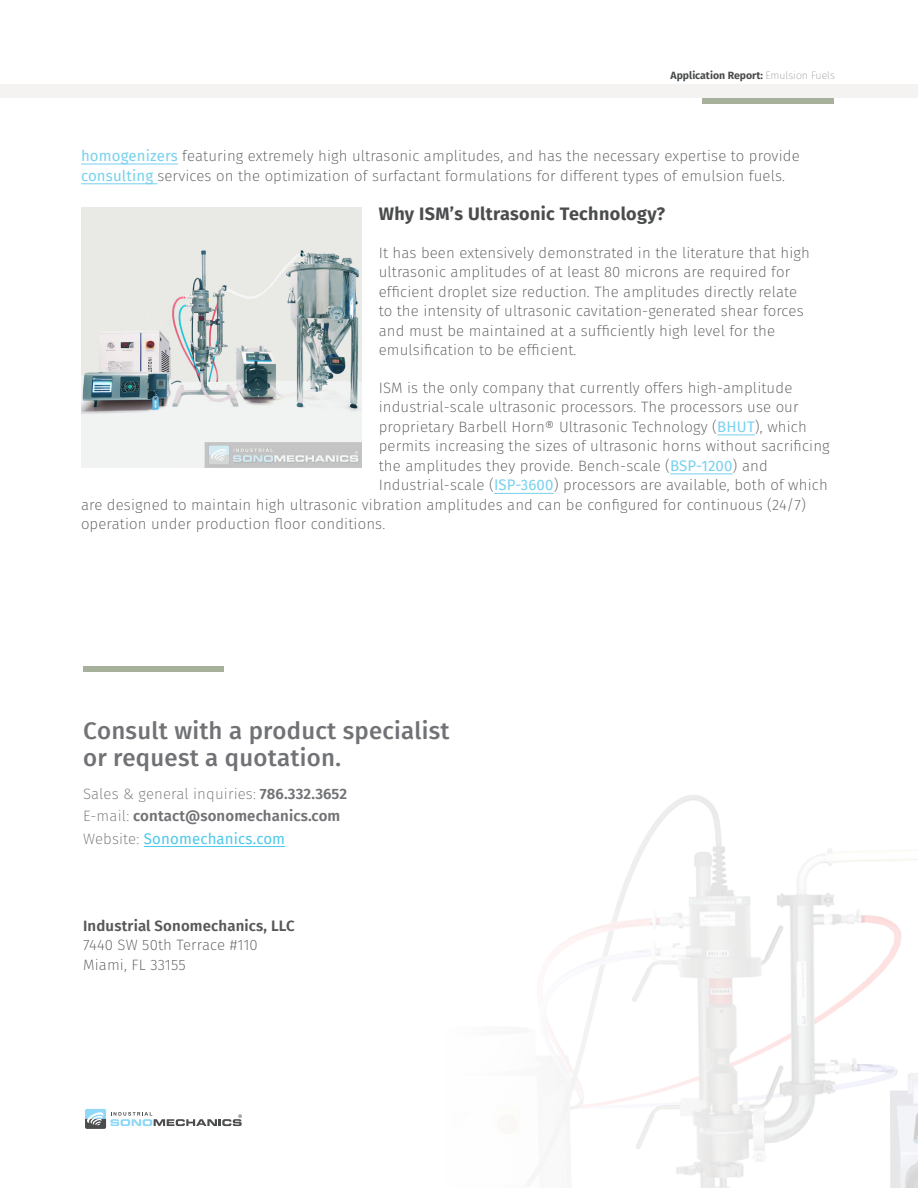
<style>
.page{position:relative;width:918px;height:1188px;background:#fff}
.page>*{position:absolute;margin:0;border:0;box-sizing:border-box;transform-origin:0 0}
.Body{font:500 24px/27px "Fira Sans";letter-spacing:.01em;color:#717275}
.t1{font:700 18px "Fira Sans";letter-spacing:.02em;color:#4b4c4d}
.Body-2{font:200 15px/19.5px "Fira Sans";letter-spacing:.01em;color:#57585a}
.Body-3{font:200 15px "Fira Sans";letter-spacing:.01em;color:#717275}
.Body-4{font:600 15px "Fira Sans";letter-spacing:.01em;color:#717275}
.Body-5{font:600 15px "Fira Sans";letter-spacing:.01em;color:#57585a}
.Body-6{font:15px "Fira Sans";letter-spacing:.01em;color:#4cc8ea}
.t2{font:700 10.5px "Fira Sans";color:#4b4c4d}
.s1{font-weight:100}
.s2{font-weight:400;color:#78d1ee}
.s3{font-weight:600}
.s4{font-weight:200}
.s5{font-weight:200;color:#717275}
</style>
<div class="page">
<div style="left:0;top:85px;width:918px;height:13px;background:#f5f3f2"></div>
<div style="left:702px;top:98px;width:132px;height:6px;background:#a7b09a"></div>
<svg style="left:85px;top:1109px;width:157px;height:20px"></svg>
<hr style="left:81px;top:164px;width:97px;height:1px;background:#78d1ee">
<hr style="left:81px;top:183px;width:76px;height:1px;background:#78d1ee">
<hr style="left:717px;top:435px;width:38px;height:1px;background:#78d1ee">
<hr style="left:670px;top:474px;width:63px;height:1px;background:#78d1ee">
<hr style="left:494px;top:493px;width:60px;height:1px;background:#78d1ee">
<div style="left:83px;top:666px;width:141px;height:6px;background:#a7b09a"></div>
<img style="left:546px;top:795px;width:372px;height:393px">
<img style="left:81px;top:208px;width:281px;height:260px">
<hr style="left:144px;top:846px;width:141px;height:1px;background:#4cc8ea">
<p class="t2" style="left:671px;top:66px;width:166px">Application Report: <span class="s1">Emulsion Fuels</span></p>
<p class="Body-2" style="left:81px;top:146px;width:720px"><span class="s2">homogenizers</span> featuring extremely high ultrasonic amplitudes, and has the necessary expertise to provide <span class="s2">consulting</span> services on the optimization of surfactant formulations for different types of emulsion fuels.</p>
<h3 class="t1" style="left:379px;top:199px;width:288px">Why ISM’s Ultrasonic Technology?</h3>
<p class="Body-2" style="left:379px;top:243px;width:433px">It has been extensively demonstrated in the literature that high ultrasonic amplitudes of at least 80 microns are required for efficient droplet size reduction. The amplitudes directly relate to the intensity of ultrasonic cavitation-generated shear forces and must be maintained at a sufficiently high level for the emulsification to be efficient.</p>
<p class="Body-2" style="left:379px;top:378px;width:415px">ISM is the only company that currently offers high-amplitude</p>
<p class="Body-2" style="left:379px;top:397px;width:421px">industrial-scale ultrasonic processors. The processors use our</p>
<p class="Body-2" style="left:379px;top:417px;width:430px">proprietary Barbell Horn® Ultrasonic Technology (<span class="s2">BHUT</span>), which</p>
<p class="Body-2" style="left:379px;top:436px;width:453px">permits increasing the sizes of ultrasonic horns without sacrificing</p>
<p class="Body-2" style="left:379px;top:456px;width:391px">the amplitudes they provide. Bench-scale (<span class="s2">BSP-1200</span>) and</p>
<p class="Body-2" style="left:379px;top:475px;width:451px">Industrial-scale (<span class="s2">ISP-3600</span>) processors are available, both of which</p>
<p class="Body-2" style="left:81px;top:495px;width:727px">are designed to maintain high ultrasonic vibration amplitudes and can be configured for continuous (24/7)</p>
<p class="Body-2" style="left:81px;top:514px;width:306px">operation under production floor conditions.</p>
<p class="Body" style="left:83px;top:718px;width:368px">Consult with a product specialist or request a quotation.</p>
<p class="Body-3" style="left:83px;top:783px;width:266px">Sales &amp; general inquiries: <span class="s3">786.332.3652</span></p>
<p class="Body-4" style="left:83px;top:803px;width:259px"><span class="s4">E-mail:</span> contact@sonomechanics.com</p>
<p class="Body-6" style="left:83px;top:827px;width:204px"><span class="s5">Website:</span> Sonomechanics.com</p>
<p class="Body-5" style="left:83px;top:913px;width:213px">Industrial Sonomechanics, LLC</p>
<p class="Body-2" style="left:83px;top:935px;width:176px">7440 SW 50th Terrace #110</p>
<p class="Body-2" style="left:83px;top:955px;width:104px">Miami, FL 33155</p>
</div>
